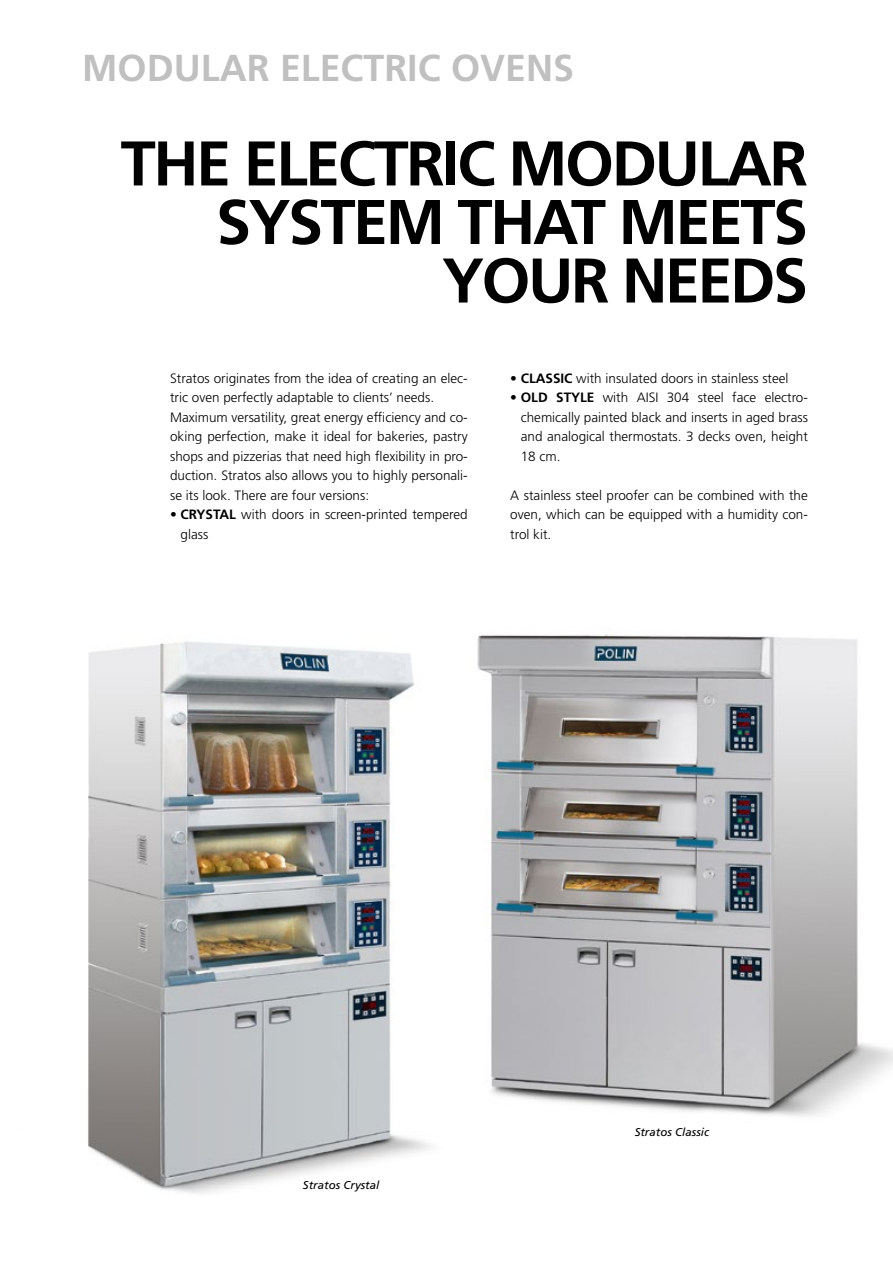
<style>
.page{position:relative;width:893px;height:1263px;background:#fff}
.page>*{position:absolute;margin:0;border:0;box-sizing:border-box;transform-origin:0 0}
.t1{font:700 63px/58.5px "Frutiger LT Std";letter-spacing:-.04em;color:#000;text-align:right}
.t2{font:700 37.5px "Frutiger LT Std";color:#c1c0c0}
.t3{font:300 13.5px/19.5px "Frutiger LT Std";color:#000}
.t4{font:italic 11.4px "Frutiger LT Std";color:#000}
.s1{font-weight:700}
</style>
<div class="page">
<img style="left:88px;top:634px;width:805px;height:559px">
<h2 class="t2" style="left:82px;top:46px;width:493px">MODULAR ELECTRIC OVENS</h2>
<h1 class="t1" style="left:121px;top:135px;width:689px">THE ELECTRIC MODULAR<br>SYSTEM THAT MEETS<br>YOUR NEEDS</h1>
<p class="t3" style="left:170px;top:369px;width:299px">Stratos originates from the idea of creating an elec&shy;tric oven perfectly adaptable to clients’ needs.<br>Maximum versatility, great energy efficiency and co&shy;oking perfection, make it ideal for bakeries, pastry shops and pizzerias that need high flexibility in pro&shy;duction. Stratos also allows you to highly personali&shy;se its look. There are four versions:</p>
<p class="t3" style="left:181px;top:505px;width:289px;text-indent:-11px"><span class="s1">• CRYSTAL</span> with doors in screen-printed tempered glass</p>
<p class="t3" style="left:510px;top:369px;width:280px"><span class="s1">• CLASSIC</span> with insulated doors in stainless steel</p>
<p class="t3" style="left:521px;top:388px;width:289px;text-align:justify;text-indent:-11px"><span class="s1">• OLD STYLE</span> with AISI 304 steel face electro&shy;chemically painted black and inserts in aged brass and analogical thermostats. 3 decks oven, height 18 cm.</p>
<p class="t3" style="left:510px;top:486px;width:299px;text-align:justify">A stainless steel proofer can be combined with the oven, which can be equipped with a humidity con&shy;trol kit.</p>
<p class="t4" style="left:303px;top:1178px;width:78px">Stratos Crystal</p>
<p class="t4" style="left:635px;top:1125px;width:76px">Stratos Classic</p>
</div>
